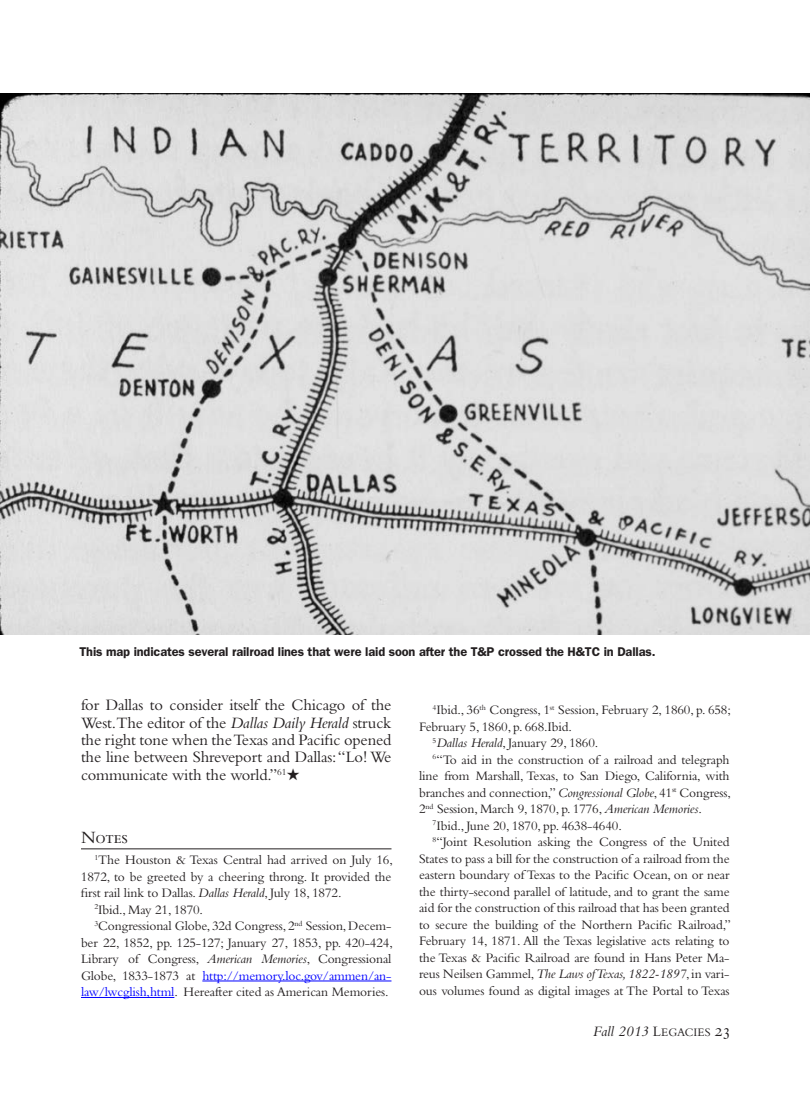
<style>
.page{position:relative;width:810px;height:1107px;background:#fff}
.page>*{position:absolute;margin:0;border:0;box-sizing:border-box;transform-origin:0 0}
.t1{font:18px "Bembo SC";letter-spacing:-.01em;color:#231f20}
.t2{font:16.5px/17.4px "Bembo";letter-spacing:-.01em;color:#231f20;text-align:justify}
.t3{font:italic 15px "Bembo";color:#231f20}
.t4{font:13.5px "Bembo";letter-spacing:-.01em;color:#231f20}
.t5{font:13.5px "Bembo";letter-spacing:-.01em;color:#00f}
.t6{font:600 12.75px "Franklin Gothic";letter-spacing:-.01em;color:#231f20}
.s1{font-style:italic}
.s2{color:#231f20}
.s3{color:#00f}
.s4{font-family:"Bembo SC";font-style:normal}
.s5{font-family:"Bembo SC";font-style:normal;font-size:12px}
.s6{font-family:"Bembo SC";font-style:normal;font-size:18px}
</style>
<div class="page">
<hr style="left:202px;top:981px;width:189px;height:1px;background:#00f">
<hr style="left:81px;top:997px;width:93px;height:1px;background:#00f">
<img style="left:0;top:93px;width:810px;height:541px">
<hr style="left:81px;top:848px;width:311px;height:1px;background:#231f20">
<p class="t6" style="left:80px;top:644px;width:578px">This map indicates several railroad lines that were laid soon after the T&amp;P crossed the H&amp;TC in Dallas.</p>
<p class="t2" style="left:81px;top:696px;width:312px">for Dallas to consider itself the Chicago of the West.The editor of the <span class="s1">Dallas Daily Herald</span> struck the right tone when the Texas and Pacific opened the line between Shreveport and Dallas: “Lo! We communicate with the world.”<sup>61</sup>★</p>
<h1 class="t1" style="left:81px;top:828px;width:49px">Notes</h1>
<p class="t4" style="left:94px;top:852px;width:300px"><sup>1</sup>The Houston &amp; Texas Central had arrived on July 16,</p>
<p class="t4" style="left:81px;top:869px;width:312px">1872, to be greeted by a cheering throng. It provided the</p>
<p class="t4" style="left:81px;top:885px;width:262px">first rail link to Dallas. <span class="s1">Dallas Herald</span>, July 18, 1872.</p>
<p class="t4" style="left:94px;top:902px;width:110px"><sup>2</sup>Ibid., May 21, 1870.</p>
<p class="t4" style="left:94px;top:918px;width:298px"><sup>3</sup>Congressional Globe, 32d Congress, 2<sup>nd</sup> Session, Decem-</p>
<p class="t4" style="left:81px;top:935px;width:313px">ber 22, 1852, pp. 125-127; January 27, 1853, pp. 420-424,</p>
<p class="t4" style="left:81px;top:951px;width:312px">Library of Congress, <span class="s1">American Memories</span>, Congressional</p>
<p class="t5" style="left:81px;top:968px;width:312px"><span class="s2">Globe, 1833-1873 at</span> http://memory.loc.gov/ammen/an-</p>
<p class="t4" style="left:81px;top:984px;width:309px"><span class="s3">law/lwcglish,html</span>. Hereafter cited as American Memories.</p>
<p class="t4" style="left:433px;top:702px;width:300px"><sup>4</sup>Ibid., 36<sup>th</sup> Congress, 1<sup>st</sup> Session, February 2, 1860, p. 658;</p>
<p class="t4" style="left:419px;top:719px;width:154px">February 5, 1860, p. 668.Ibid.</p>
<p class="t4" style="left:433px;top:735px;width:167px"><sup>5</sup><span class="s1">Dallas Herald</span>, January 29, 1860.</p>
<p class="t4" style="left:433px;top:752px;width:299px"><sup>6</sup>“To aid in the construction of a railroad and telegraph</p>
<p class="t4" style="left:419px;top:768px;width:312px">line from Marshall, Texas, to San Diego, California, with</p>
<p class="t4" style="left:419px;top:785px;width:313px">branches and connection,” <span class="s1">Congressional Globe</span>, 41<sup>st</sup> Congress,</p>
<p class="t4" style="left:419px;top:801px;width:284px">2<sup>nd</sup> Session, March 9, 1870, p. 1776, <span class="s1">American Memories</span>.</p>
<p class="t4" style="left:433px;top:818px;width:191px"><sup>7</sup>Ibid., June 20, 1870, pp. 4638-4640.</p>
<p class="t4" style="left:433px;top:834px;width:299px"><sup>8</sup>“Joint Resolution asking the Congress of the United</p>
<p class="t4" style="left:419px;top:851px;width:312px">States to pass a bill for the construction of a railroad from the</p>
<p class="t4" style="left:419px;top:867px;width:312px">eastern boundary of Texas to the Pacific Ocean, on or near</p>
<p class="t4" style="left:419px;top:884px;width:312px">the thirty-second parallel of latitude, and to grant the same</p>
<p class="t4" style="left:419px;top:900px;width:312px">aid for the construction of this railroad that has been granted</p>
<p class="t4" style="left:419px;top:917px;width:313px">to secure the building of the Northern Pacific Railroad,”</p>
<p class="t4" style="left:419px;top:933px;width:312px">February 14, 1871. All the Texas legislative acts relating to</p>
<p class="t4" style="left:419px;top:950px;width:312px">the Texas &amp; Pacific Railroad are found in Hans Peter Ma-</p>
<p class="t4" style="left:419px;top:966px;width:312px">reus Neilsen Gammel, <span class="s1">The Laws of Texas, 1822-1897</span>, in vari-</p>
<p class="t4" style="left:419px;top:983px;width:312px">ous volumes found as digital images at The Portal to Texas</p>
<p class="t3" style="left:593px;top:1022px;width:140px">Fall 2013 <span class="s4">L</span><span class="s5">EGACIES</span> <span class="s6">23</span></p>
</div>
